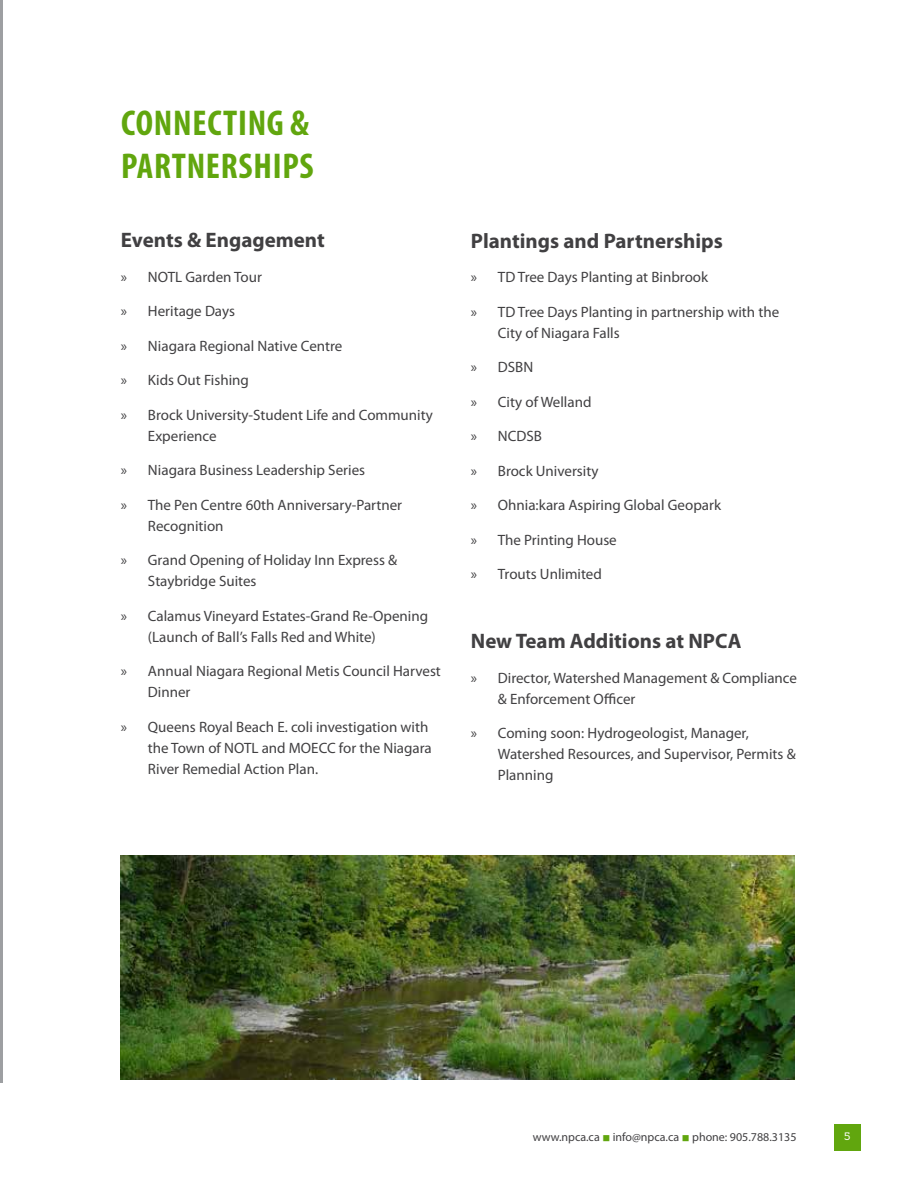
<style>
.page{position:relative;width:918px;height:1188px;background:#fff}
.page>*{position:absolute;margin:0;border:0;box-sizing:border-box;transform-origin:0 0}
.t1{font:700 condensed 36px/43.2px "Myriad Pro";letter-spacing:.02em;color:#61a60e}
.t2{font:700 21px "Myriad Pro";color:#414042}
.t3{font:15px/21px "Myriad Pro";color:#414042}
.t4{font:12px "Myriad Pro";color:#414042}
.t5{font:10.5px "Sanchez";color:#fff}
.s1{color:#61a60e}
</style>
<div class="page">
<hr style="left:0;top:0;width:2px;height:1082px;background:#9d9fa2">
<img style="left:121px;top:855px;width:674px;height:225px">
<div style="left:834px;top:1124px;width:27px;height:26px;background:#61a60e"></div>
<h1 class="t1" style="left:121px;top:102px;width:194px">CONNECTING &amp;<br>PARTNERSHIPS</h1>
<h2 class="t2" style="left:121px;top:228px;width:205px">Events &amp; Engagement</h2>
<p class="t3" style="left:121px;top:266px;width:142px">» NOTL Garden Tour</p>
<p class="t3" style="left:121px;top:301px;width:116px">» Heritage Days</p>
<p class="t3" style="left:121px;top:335px;width:223px">» Niagara Regional Native Centre</p>
<p class="t3" style="left:121px;top:370px;width:130px">» Kids Out Fishing</p>
<p class="t3" style="left:148px;top:404px;width:286px;text-indent:-27px">» Brock University-Student Life and Community<br>Experience</p>
<p class="t3" style="left:121px;top:460px;width:246px">» Niagara Business Leadership Series</p>
<p class="t3" style="left:148px;top:494px;width:256px;text-indent:-27px">» The Pen Centre 60th Anniversary-Partner<br>Recognition</p>
<p class="t3" style="left:148px;top:550px;width:251px;text-indent:-27px">» Grand Opening of Holiday Inn Express &amp;<br>Staybridge Suites</p>
<p class="t3" style="left:148px;top:605px;width:282px;text-indent:-27px">» Calamus Vineyard Estates-Grand Re-Opening (Launch of Ball’s Falls Red and White)</p>
<p class="t3" style="left:148px;top:661px;width:294px;text-indent:-27px">» Annual Niagara Regional Metis Council Harvest<br>Dinner</p>
<p class="t3" style="left:148px;top:716px;width:285px;text-indent:-27px">» Queens Royal Beach E. coli investigation with the Town of NOTL and MOECC for the Niagara<br>River Remedial Action Plan.</p>
<h2 class="t2" style="left:471px;top:229px;width:254px">Plantings and Partnerships</h2>
<p class="t3" style="left:471px;top:267px;width:239px">» TD Tree Days Planting at Binbrook</p>
<p class="t3" style="left:498px;top:302px;width:283px;text-indent:-27px">» TD Tree Days Planting in partnership with the<br>City of Niagara Falls</p>
<p class="t3" style="left:471px;top:357px;width:64px">» DSBN</p>
<p class="t3" style="left:471px;top:392px;width:122px">» City of Welland</p>
<p class="t3" style="left:471px;top:426px;width:73px">» NCDSB</p>
<p class="t3" style="left:471px;top:461px;width:129px">» Brock University</p>
<p class="t3" style="left:471px;top:495px;width:252px">» Ohnia:kara Aspiring Global Geopark</p>
<p class="t3" style="left:471px;top:530px;width:147px">» The Printing House</p>
<p class="t3" style="left:471px;top:564px;width:133px">» Trouts Unlimited</p>
<h2 class="t2" style="left:471px;top:629px;width:272px">New Team Additions at NPCA</h2>
<p class="t3" style="left:498px;top:668px;width:301px;text-indent:-27px">» Director, Watershed Management &amp; Compliance &amp; Enforcement Officer</p>
<p class="t3" style="left:498px;top:723px;width:299px;text-indent:-27px">» Coming soon: Hydrogeologist, Manager,<br>Watershed Resources, and Supervisor, Permits &amp;<br>Planning</p>
<p class="t4" style="left:533px;top:1130px;width:265px">www.npca.ca <span class="s1">■</span> info@npca.ca <span class="s1">■</span> phone: 905.788.3135</p>
<p class="t5" style="left:844px;top:1130px;width:8px">5</p>
</div>
